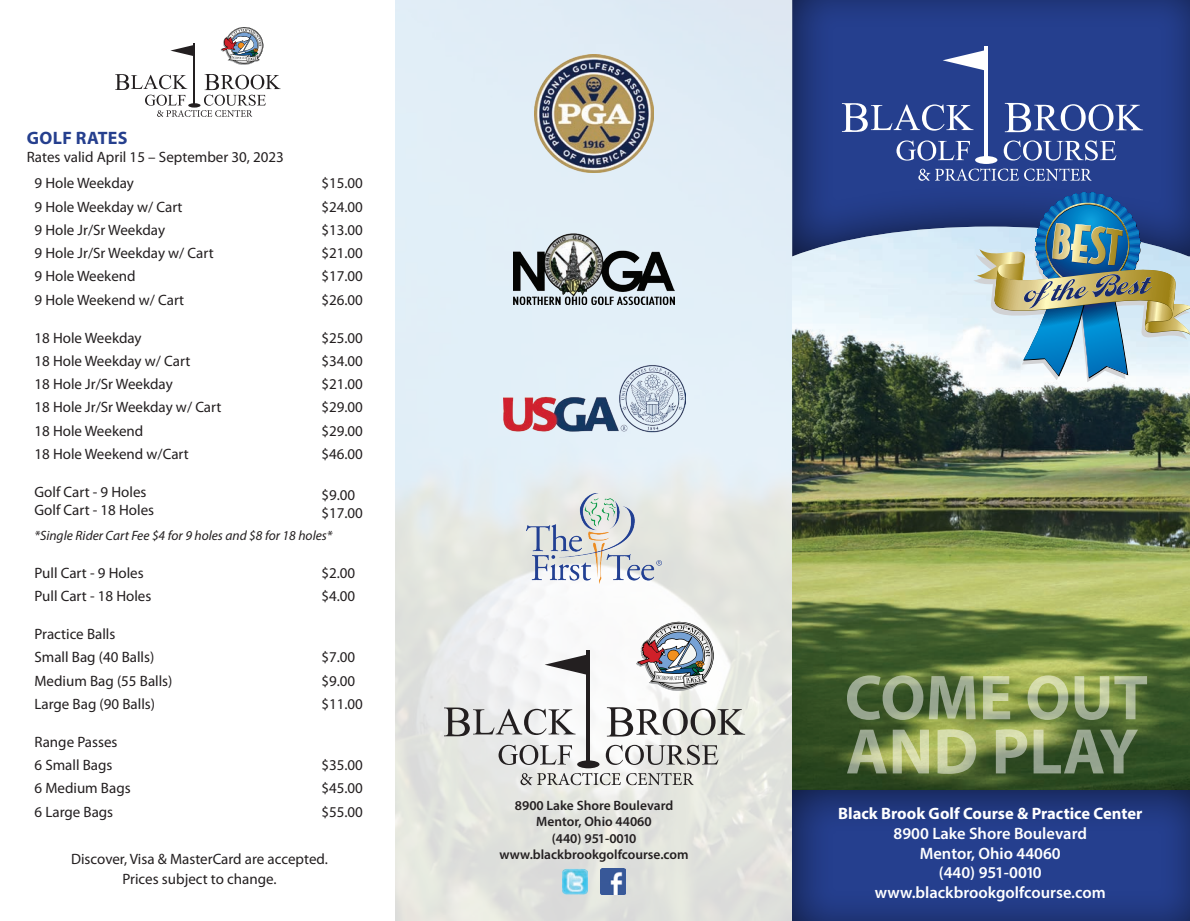
<style>
.page{position:relative;width:1190px;height:921px;background:#fff}
.page>*{position:absolute;margin:0;border:0;box-sizing:border-box;transform-origin:0 0}
.t1{font:700 18px "Myriad Pro";letter-spacing:.02em;color:#253f8e}
.t2{font:600 16.5px/19.8px "Myriad Pro";color:#fff;text-align:center}
.t3{font:700 16.5px "Myriad Pro";color:#fff}
.t4{font:15px/18px "Myriad Pro";color:#231f20}
.t5{font:600 13.5px/16.2px "Myriad Pro";color:#231f20;text-align:center}
.t6{font:italic 13.5px "Myriad Pro";color:#231f20}
</style>
<div class="page">
<img style="left:396px;top:0;width:396px;height:920px">
<img style="left:792px;top:257px;width:397px;height:530px">
<div style="left:791px;top:0;width:398px;height:257px;background:#231f20;opacity:.75"></div>
<div style="left:790px;top:787px;width:399px;height:133px;background:#231f20;opacity:.75"></div>
<svg style="left:918px;top:168px;width:173px;height:13px;background:#596ca8"></svg>
<svg style="left:841px;top:103px;width:132px;height:29px"></svg>
<svg style="left:1004px;top:103px;width:138px;height:29px"></svg>
<svg style="left:896px;top:140px;width:73px;height:20px"></svg>
<svg style="left:1003px;top:140px;width:113px;height:20px"></svg>
<svg style="left:942px;top:50px;width:42px;height:20px"></svg>
<div style="left:975px;top:156px;width:22px;height:8px;background:#fff;border-radius:50%"></div>
<hr style="left:984px;top:46px;width:3px;height:111px;background:#fff">
<svg style="left:973px;top:192px;width:216px;height:190px;background:#83a2b1"></svg>
<img style="left:535px;top:54px;width:118px;height:119px">
<svg style="left:846px;top:729px;width:291px;height:44px;background:#859565"></svg>
<svg style="left:846px;top:675px;width:300px;height:44px;background:#859764"></svg>
<svg style="left:636px;top:621px;width:78px;height:69px"></svg>
<svg style="left:520px;top:772px;width:100px;height:12px"></svg>
<svg style="left:626px;top:772px;width:67px;height:12px"></svg>
<svg style="left:444px;top:707px;width:131px;height:29px"></svg>
<svg style="left:607px;top:707px;width:138px;height:29px"></svg>
<svg style="left:498px;top:744px;width:74px;height:20px"></svg>
<svg style="left:605px;top:744px;width:113px;height:20px"></svg>
<svg style="left:544px;top:654px;width:42px;height:20px"></svg>
<div style="left:577px;top:760px;width:22px;height:8px;background:#231f20;border-radius:50%"></div>
<hr style="left:586px;top:650px;width:4px;height:111px;background:#231f20">
<img style="left:562px;top:868px;width:26px;height:25px">
<img style="left:600px;top:868px;width:25px;height:25px">
<img style="left:514px;top:232px;width:160px;height:73px">
<img style="left:503px;top:364px;width:182px;height:69px">
<img style="left:526px;top:493px;width:135px;height:90px">
<svg style="left:221px;top:27px;width:42px;height:38px"></svg>
<svg style="left:115px;top:74px;width:165px;height:43px"></svg>
<svg style="left:170px;top:45px;width:23px;height:11px"></svg>
<svg style="left:188px;top:103px;width:12px;height:4px"></svg>
<hr style="left:193px;top:43px;width:2px;height:61px;background:#231f20">
<svg style="left:1187px;top:917px;width:3px;height:4px"></svg>
<p class="t1" style="left:27px;top:126px;width:102px">GOLF RATES</p>
<p class="t4" style="left:27px;top:147px;width:259px">Rates valid April 15 – September 30, 2023</p>
<p class="t4" style="left:34px;top:173px;width:101px">9 Hole Weekday</p>
<p class="t4" style="left:321px;top:173px;width:43px">$15.00</p>
<p class="t4" style="left:34px;top:197px;width:150px">9 Hole Weekday w/ Cart</p>
<p class="t4" style="left:321px;top:197px;width:43px">$24.00</p>
<p class="t4" style="left:34px;top:220px;width:132px">9 Hole Jr/Sr Weekday</p>
<p class="t4" style="left:321px;top:220px;width:43px">$13.00</p>
<p class="t4" style="left:34px;top:244px;width:181px">9 Hole Jr/Sr Weekday w/ Cart</p>
<p class="t4" style="left:321px;top:244px;width:43px">$21.00</p>
<p class="t4" style="left:34px;top:267px;width:103px">9 Hole Weekend</p>
<p class="t4" style="left:321px;top:267px;width:43px">$17.00</p>
<p class="t4" style="left:34px;top:290px;width:151px">9 Hole Weekend w/ Cart</p>
<p class="t4" style="left:321px;top:290px;width:43px">$26.00</p>
<p class="t4" style="left:34px;top:328px;width:109px">18 Hole Weekday</p>
<p class="t4" style="left:321px;top:328px;width:43px">$25.00</p>
<p class="t4" style="left:34px;top:351px;width:157px">18 Hole Weekday w/ Cart</p>
<p class="t4" style="left:321px;top:351px;width:43px">$34.00</p>
<p class="t4" style="left:34px;top:374px;width:140px">18 Hole Jr/Sr Weekday</p>
<p class="t4" style="left:321px;top:374px;width:43px">$21.00</p>
<p class="t4" style="left:34px;top:398px;width:188px">18 Hole Jr/Sr Weekday w/ Cart</p>
<p class="t4" style="left:321px;top:398px;width:43px">$29.00</p>
<p class="t4" style="left:34px;top:421px;width:110px">18 Hole Weekend</p>
<p class="t4" style="left:321px;top:421px;width:43px">$29.00</p>
<p class="t4" style="left:34px;top:444px;width:156px">18 Hole Weekend w/Cart</p>
<p class="t4" style="left:321px;top:444px;width:43px">$46.00</p>
<p class="t4" style="left:34px;top:483px;width:121px">Golf Cart - 9 Holes<br>Golf Cart - 18 Holes</p>
<p class="t4" style="left:321px;top:485px;width:43px">$9.00 $17.00</p>
<p class="t6" style="left:34px;top:527px;width:299px">*Single Rider Cart Fee $4 for 9 holes and $8 for 18 holes*</p>
<p class="t4" style="left:34px;top:563px;width:111px">Pull Cart - 9 Holes</p>
<p class="t4" style="left:321px;top:563px;width:35px">$2.00</p>
<p class="t4" style="left:34px;top:587px;width:118px">Pull Cart - 18 Holes</p>
<p class="t4" style="left:321px;top:587px;width:35px">$4.00</p>
<p class="t4" style="left:34px;top:622px;width:121px;line-height:23.2px">Practice Balls<br>Small Bag (40 Balls)</p>
<p class="t4" style="left:321px;top:648px;width:35px">$7.00</p>
<p class="t4" style="left:34px;top:671px;width:139px">Medium Bag (55 Balls)</p>
<p class="t4" style="left:321px;top:671px;width:35px">$9.00</p>
<p class="t4" style="left:34px;top:694px;width:122px">Large Bag (90 Balls)</p>
<p class="t4" style="left:321px;top:694px;width:43px">$11.00</p>
<p class="t4" style="left:34px;top:729px;width:85px;line-height:23.2px">Range Passes<br>6 Small Bags</p>
<p class="t4" style="left:321px;top:755px;width:43px">$35.00</p>
<p class="t4" style="left:34px;top:778px;width:98px">6 Medium Bags</p>
<p class="t4" style="left:321px;top:778px;width:43px">$45.00</p>
<p class="t4" style="left:34px;top:801px;width:80px">6 Large Bags</p>
<p class="t4" style="left:321px;top:801px;width:43px">$55.00</p>
<p class="t4" style="left:71px;top:848px;width:258px;line-height:20.2px;text-align:center">Discover, Visa &amp; MasterCard are accepted.<br>Prices subject to change.</p>
<p class="t5" style="left:499px;top:796px;width:190px">8900 Lake Shore Boulevard<br>Mentor, Ohio 44060<br>(440) 951-0010 www.blackbrookgolfcourse.com</p>
<p class="t3" style="left:838px;top:802px;width:305px">Black Brook Golf Course &amp; Practice Center</p>
<p class="t2" style="left:874px;top:822px;width:232px">8900 Lake Shore Boulevard<br>Mentor, Ohio 44060<br>(440) 951-0010 www.blackbrookgolfcourse.com</p>
</div>
